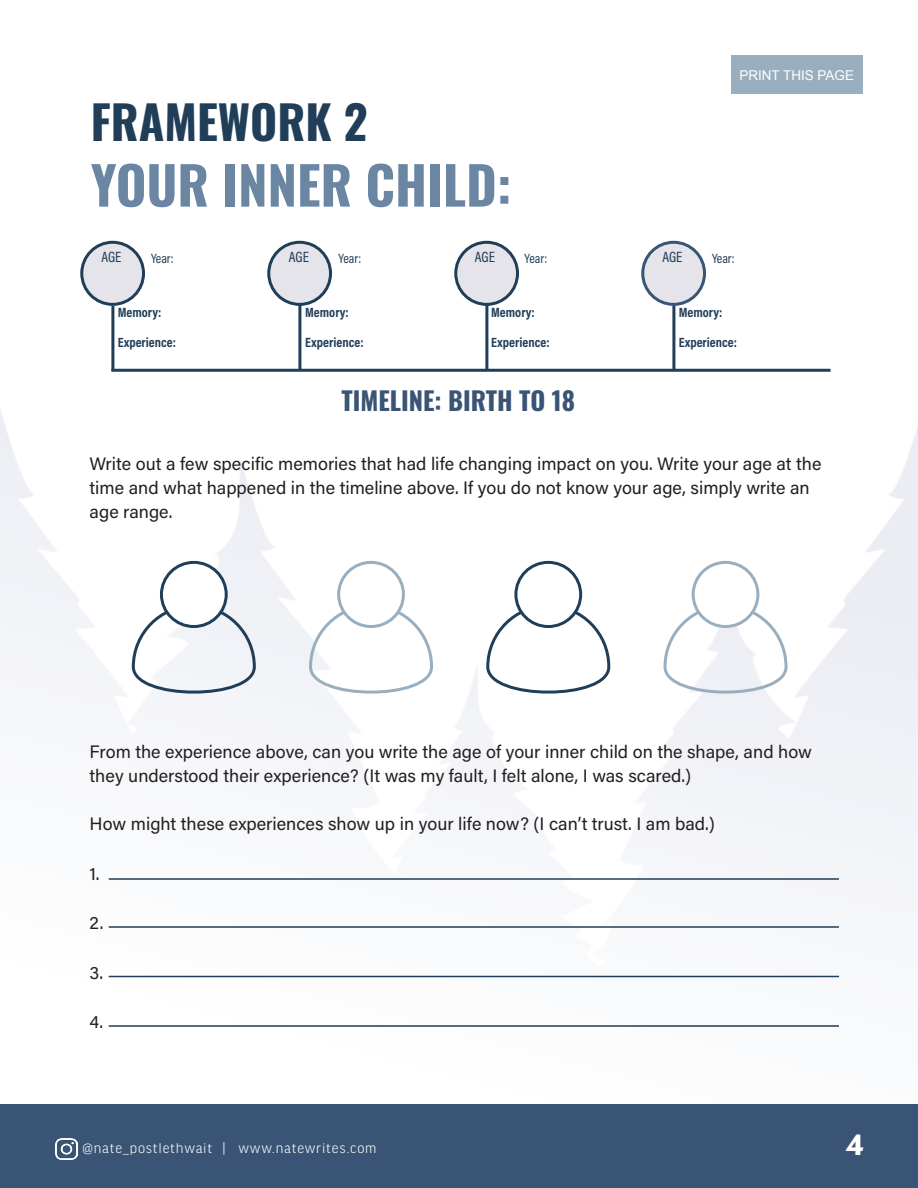
<style>
.page{position:relative;width:918px;height:1188px;background:#fff}
.page>*{position:absolute;margin:0;border:0;box-sizing:border-box;transform-origin:0 0}
.t1{font:700 52.5px "Oswald";color:#6a86a3}
.t2{font:700 46.5px "Oswald";color:#203e58}
.t3{font:700 33px "Serenity";color:#fff}
.t4{font:700 25.5px "Oswald";color:#395474}
.t5{font:18px/24px "Acumin Pro";color:#231f20}
.t6{font:300 15px "Good Headline Pro";letter-spacing:.05em;color:#fff}
.t7{font:15px "Acumin Pro Cond";color:#203e58}
.t8{font:700 13.5px "Acumin Pro Cond";color:#203e58}
.t9{font:13.5px "Acumin Pro Cond";letter-spacing:-.005em;color:#203e58}
.t10{font:13.5px "Arial";color:#fff}
</style>
<div class="page">
<div style="left:0;top:1104px;width:918px;height:84px;background:#395474"></div>
<img style="left:56px;top:1138px;width:21px;height:21px">
<img style="left:0;top:55px;width:918px;height:972px">
<hr style="left:111px;top:369px;width:720px;height:3px;background:#203e58">
<hr style="left:111px;top:306px;width:3px;height:65px;background:#203e58">
<hr style="left:298px;top:304px;width:3px;height:67px;background:#203e58">
<hr style="left:485px;top:304px;width:3px;height:67px;background:#203e58">
<hr style="left:672px;top:304px;width:3px;height:67px;background:#203e58">
<div style="left:82px;top:242px;width:62px;height:62px;background:#e4e4ea;border-radius:50%"></div>
<div style="left:80px;top:241px;width:65px;height:65px;border:3px solid #203e58;border-radius:50%"></div>
<div style="left:269px;top:242px;width:62px;height:62px;background:#e4e4ea;border-radius:50%"></div>
<div style="left:267px;top:241px;width:65px;height:65px;border:3px solid #203e58;border-radius:50%"></div>
<div style="left:456px;top:242px;width:62px;height:62px;background:#e4e4ea;border-radius:50%"></div>
<div style="left:454px;top:241px;width:65px;height:65px;border:3px solid #203e58;border-radius:50%"></div>
<div style="left:643px;top:242px;width:62px;height:62px;background:#e4e4ea;border-radius:50%"></div>
<div style="left:641px;top:241px;width:65px;height:65px;border:3px solid #395474;border-radius:50%"></div>
<svg style="left:130px;top:603px;width:127px;height:98px"></svg>
<div style="left:161px;top:562px;width:65px;height:65px;background:#fff;border-radius:50%"></div>
<div style="left:160px;top:561px;width:68px;height:67px;border:3px solid #203e58;border-radius:50%"></div>
<svg style="left:308px;top:603px;width:127px;height:98px"></svg>
<div style="left:339px;top:562px;width:64px;height:65px;background:#fff;border-radius:50%"></div>
<div style="left:337px;top:561px;width:68px;height:67px;border:3px solid #99afc0;border-radius:50%"></div>
<svg style="left:485px;top:603px;width:127px;height:98px"></svg>
<div style="left:516px;top:562px;width:65px;height:65px;background:#fff;border-radius:50%"></div>
<div style="left:514px;top:561px;width:68px;height:67px;border:3px solid #203e58;border-radius:50%"></div>
<svg style="left:662px;top:603px;width:127px;height:98px"></svg>
<div style="left:693px;top:562px;width:65px;height:65px;background:#fff;border-radius:50%"></div>
<div style="left:692px;top:561px;width:67px;height:67px;border:3px solid #99afc0;border-radius:50%"></div>
<hr style="left:109px;top:878px;width:730px;height:2px;background:#203e58">
<hr style="left:109px;top:926px;width:730px;height:2px;background:#203e58">
<hr style="left:109px;top:976px;width:730px;height:1px;background:#203e58">
<hr style="left:109px;top:1025px;width:730px;height:2px;background:#203e58">
<div style="left:731px;top:56px;width:131px;height:38px;background:#99afc0"></div>
<p class="t2" style="left:91px;top:98px;width:278px">FRAMEWORK 2</p>
<p class="t1" style="left:91px;top:158px;width:422px">YOUR INNER CHILD:</p>
<p class="t10" style="left:739px;top:66px;width:116px">PRINT THIS PAGE</p>
<p class="t7" style="left:101px;top:247px;width:22px">AGE</p>
<p class="t9" style="left:151px;top:249px;width:24px">Year:</p>
<p class="t7" style="left:289px;top:247px;width:22px">AGE</p>
<p class="t9" style="left:339px;top:249px;width:24px">Year:</p>
<p class="t7" style="left:475px;top:247px;width:22px">AGE</p>
<p class="t9" style="left:525px;top:249px;width:24px">Year:</p>
<p class="t7" style="left:662px;top:247px;width:22px">AGE</p>
<p class="t9" style="left:712px;top:249px;width:24px">Year:</p>
<p class="t8" style="left:118px;top:303px;width:45px">Memory:</p>
<p class="t8" style="left:305px;top:303px;width:45px">Memory:</p>
<p class="t8" style="left:491px;top:303px;width:45px">Memory:</p>
<p class="t8" style="left:679px;top:303px;width:45px">Memory:</p>
<p class="t8" style="left:118px;top:333px;width:60px">Experience:</p>
<p class="t8" style="left:305px;top:333px;width:60px">Experience:</p>
<p class="t8" style="left:491px;top:333px;width:60px">Experience:</p>
<p class="t8" style="left:679px;top:333px;width:60px">Experience:</p>
<p class="t4" style="left:341px;top:387px;width:235px">TIMELINE: BIRTH TO 18</p>
<p class="t5" style="left:90px;top:451px;width:733px">Write out a few specific memories that had life changing impact on you. Write your age at the time and what happened in the timeline above. If you do not know your age, simply write an age range.</p>
<p class="t5" style="left:90px;top:739px;width:724px">From the experience above, can you write the age of your inner child on the shape, and how they understood their experience? (It was my fault, I felt alone, I was scared.)</p>
<p class="t5" style="left:90px;top:811px;width:627px">How might these experiences show up in your life now? (I can’t trust. I am bad.)</p>
<p class="t5" style="left:90px;top:861px;width:11px">1.</p>
<p class="t5" style="left:90px;top:910px;width:15px">2.</p>
<p class="t5" style="left:90px;top:960px;width:15px">3.</p>
<p class="t5" style="left:90px;top:1009px;width:15px">4.</p>
<p class="t6" style="left:82px;top:1141px;width:295px">@nate_postlethwait | www.natewrites.com</p>
<h3 class="t3" style="left:846px;top:1126px;width:20px">4</h3>
</div>
